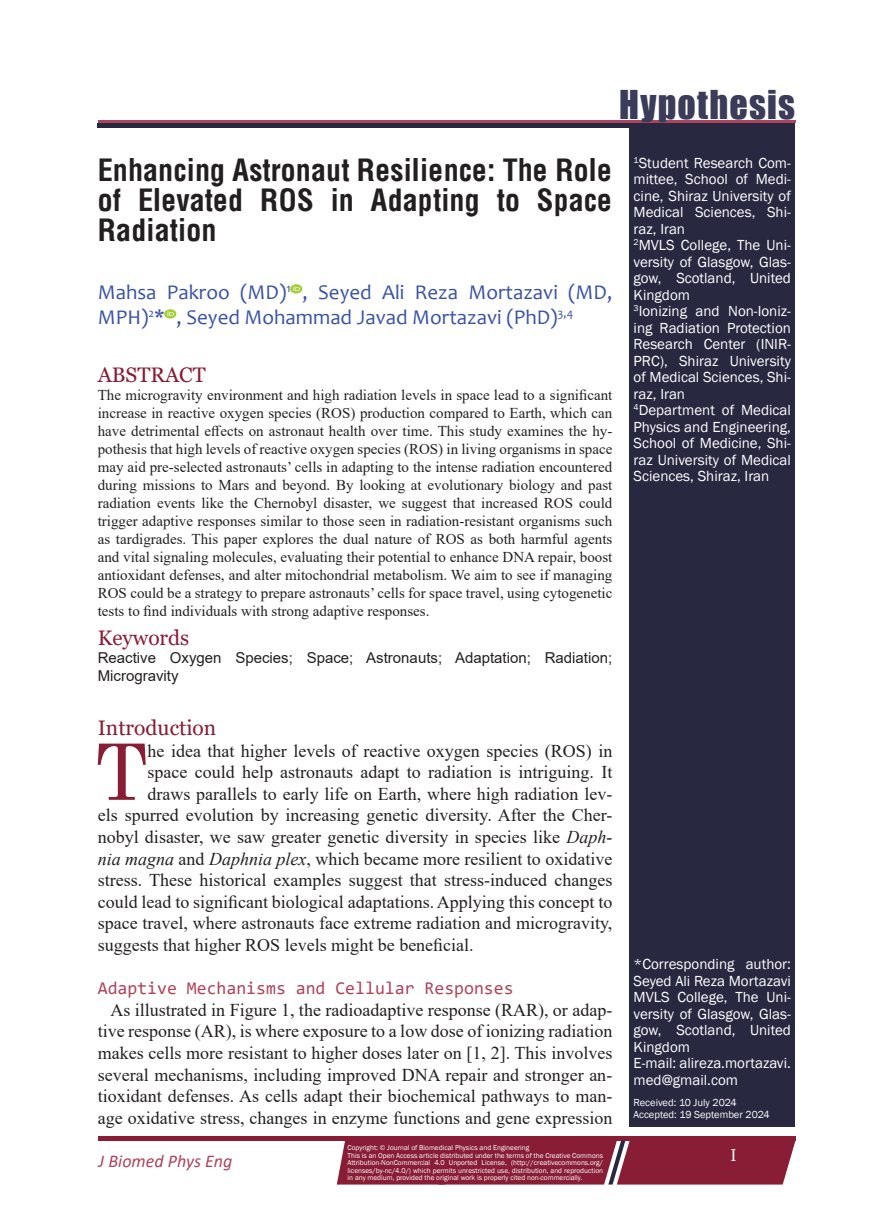
<style>
.page{position:relative;width:893px;height:1212px;background:#fff}
.page>*{position:absolute;margin:0;border:0;box-sizing:border-box;transform-origin:0 0}
.First_Paragraph{font:77.85px "Century Schoolbook";color:#881d35}
.Type_of_Article{font:40.5px "Billboard";letter-spacing:.03em;color:#3a3c5a}
.t1{font:700 30px/30px "Arena Condensed";color:#231f20;text-align:justify}
.AUTHOR{font:21px/25.2px "Candara";color:#3a53a3}
.Heading{font:21px "Georgia";color:#881d35}
.Structured_Abstract{font:21px "Georgia";color:#881d35}
.First_Paragraph-2{font:18px "Times New Roman";color:#231f20}
.Body{font:18px/21.6px "Times New Roman";color:#231f20;text-align:justify}
.Body-2{font:18px "Consolas";color:#ad445b}
.t2{font:italic 18px "Calibri";color:#ad445b}
.t3{font:18px "Minion Pro";color:#fff}
.First_Paragraph-3{font:15px/18px "Times New Roman";color:#231f20;text-align:justify}
.Affiliation{font:15px/16.5px "Franklin Gothic";color:#fff;text-align:justify}
.Keywords{font:15px/18px "Arial";color:#231f20}
.Affiliation-2{font:10.5px "Franklin Gothic";color:#fff}
.Affiliation-3{font:7.2px/7.5px "Franklin Gothic";color:#fff;text-align:justify}
.s1{font-style:italic}
</style>
<div class="page">
<div style="left:98px;top:1136px;width:697px;height:5px;background:#881d35"></div>
<hr style="left:98px;top:120px;width:698px;height:2px;background:#ad445b">
<div style="left:629px;top:126px;width:166px;height:1001px;background:#292841"></div>
<div style="left:98px;top:123px;width:697px;height:5px;background:#292841"></div>
<svg style="left:291px;top:284px;width:12px;height:9px"></svg>
<svg style="left:165px;top:309px;width:12px;height:10px"></svg>
<div style="left:337px;top:1141px;width:458px;height:43px;background:#881d35"></div>
<p class="Type_of_Article" style="left:619px;top:83px;width:177px">Hypothesis</p>
<p class="t1" style="left:98px;top:155px;width:516px">Enhancing Astronaut Resilience: The Role of Elevated ROS in Adapting to Space Radiation</p>
<p class="AUTHOR" style="left:98px;top:279px;width:516px">Mahsa Pakroo (MD)<sup>1</sup> , Seyed Ali Reza Mortazavi (MD,<br>MPH)<sup>2</sup>* , Seyed Mohammad Javad Mortazavi (PhD)<sup>3,4</sup></p>
<p class="Heading" style="left:98px;top:362px;width:109px">ABSTRACT</p>
<p class="First_Paragraph-3" style="left:98px;top:385px;width:516px">The microgravity environment and high radiation levels in space lead to a significant increase in reactive oxygen species (ROS) production compared to Earth, which can have detrimental effects on astronaut health over time. This study examines the hy&shy;pothesis that high levels of reactive oxygen species (ROS) in living organisms in space may aid pre-selected astronauts’ cells in adapting to the intense radiation encountered during missions to Mars and beyond. By looking at evolutionary biology and past radiation events like the Chernobyl disaster, we suggest that increased ROS could trigger adaptive responses similar to those seen in radiation-resistant organisms such as tardigrades. This paper explores the dual nature of ROS as both harmful agents and vital signaling molecules, evaluating their potential to enhance DNA repair, boost antioxidant defenses, and alter mitochondrial metabolism. We aim to see if managing ROS could be a strategy to prepare astronauts’ cells for space travel, using cytogenetic tests to find individuals with strong adaptive responses.</p>
<p class="Structured_Abstract" style="left:98px;top:625px;width:93px">Keywords</p>
<p class="Keywords" style="left:98px;top:649px;width:516px">Reactive Oxygen Species; Space; Astronauts; Adaptation; Radiation;<br>Microgravity</p>
<p class="Affiliation" style="left:634px;top:155px;width:159px"><sup>1</sup>Student Research Com&shy;mittee, School of Medi&shy;cine, Shiraz University of Medical Sciences, Shi&shy;raz, Iran</p>
<p class="Affiliation" style="left:634px;top:237px;width:159px"><sup>2</sup>MVLS College, The Uni&shy;versity of Glasgow, Glas&shy;gow, Scotland, United Kingdom</p>
<p class="Affiliation" style="left:634px;top:303px;width:159px"><sup>3</sup>Ionizing and Non-Ioniz&shy;ing Radiation Protection Research Center (INIR-PRC), Shiraz University of Medical Sciences, Shi&shy;raz, Iran</p>
<p class="Affiliation" style="left:634px;top:402px;width:159px"><sup>4</sup>Department of Medical Physics and Engineering, School of Medicine, Shi&shy;raz University of Medical Sciences, Shiraz, Iran</p>
<p class="Heading" style="left:98px;top:715px;width:120px">Introduction</p>
<p class="First_Paragraph" style="left:96px;top:706px;width:53px">T</p>
<p class="First_Paragraph-2" style="left:147px;top:738px;width:466px">he idea that higher levels of reactive oxygen species (ROS) in</p>
<p class="First_Paragraph-2" style="left:147px;top:759px;width:466px">space could help astronauts adapt to radiation is intriguing. It</p>
<p class="First_Paragraph-2" style="left:147px;top:781px;width:466px">draws parallels to early life on Earth, where high radiation lev-</p>
<p class="First_Paragraph-2" style="left:98px;top:803px;width:516px">els spurred evolution by increasing genetic diversity. After the Cher-</p>
<p class="First_Paragraph-2" style="left:98px;top:824px;width:516px">nobyl disaster, we saw greater genetic diversity in species like <span class="s1">Daph-</span></p>
<p class="First_Paragraph-2" style="left:98px;top:846px;width:516px"><span class="s1">nia magna</span> and <span class="s1">Daphnia plex</span>, which became more resilient to oxidative</p>
<p class="First_Paragraph-2" style="left:98px;top:867px;width:516px">stress. These historical examples suggest that stress-induced changes</p>
<p class="First_Paragraph-2" style="left:98px;top:889px;width:516px">could lead to significant biological adaptations. Applying this concept to</p>
<p class="First_Paragraph-2" style="left:98px;top:911px;width:516px">space travel, where astronauts face extreme radiation and microgravity,</p>
<p class="First_Paragraph-2" style="left:98px;top:932px;width:377px">suggests that higher ROS levels might be beneficial.</p>
<p class="Body-2" style="left:98px;top:976px;width:417px">Adaptive Mechanisms and Cellular Responses</p>
<p class="Body" style="left:98px;top:998px;width:516px;text-indent:13px">As illustrated in Figure 1, the radioadaptive response (RAR), or adap&shy;tive response (AR), is where exposure to a low dose of ionizing radiation makes cells more resistant to higher doses later on [1, 2]. This involves several mechanisms, including improved DNA repair and stronger an&shy;tioxidant defenses. As cells adapt their biochemical pathways to man&shy;age oxidative stress, changes in enzyme functions and gene expression</p>
<p class="Affiliation-3" style="left:348px;top:1144px;width:183px">Copyright: © Journal of Biomedical Physics and Engineering</p>
<p class="Affiliation-3" style="left:348px;top:1151px;width:257px">This is an Open Access article distributed under the terms of the Creative Commons Attribution-NonCommercial 4.0 Unported License, (http://creativecommons.org/ licenses/by-nc/4.0/) which permits unrestricted use, distribution, and reproduction in any medium, provided the original work is properly cited non-commercially.</p>
<p class="t3" style="left:730px;top:1143px;width:8px">I</p>
<p class="Affiliation" style="left:634px;top:956px;width:159px">*Corresponding author:<br>Seyed Ali Reza Mortazavi</p>
<p class="Affiliation" style="left:634px;top:989px;width:159px">MVLS College, The Uni&shy;versity of Glasgow, Glas&shy;gow, Scotland, United Kingdom</p>
<p class="Affiliation" style="left:634px;top:1055px;width:159px">E-mail: alireza.mortazavi. med@gmail.com</p>
<p class="Affiliation-2" style="left:634px;top:1096px;width:105px">Received: 10 July 2024</p>
<p class="Affiliation-2" style="left:634px;top:1108px;width:138px">Accepted: 19 September 2024</p>
<p class="t2" style="left:99px;top:1148px;width:135px">J Biomed Phys Eng</p>
</div>
